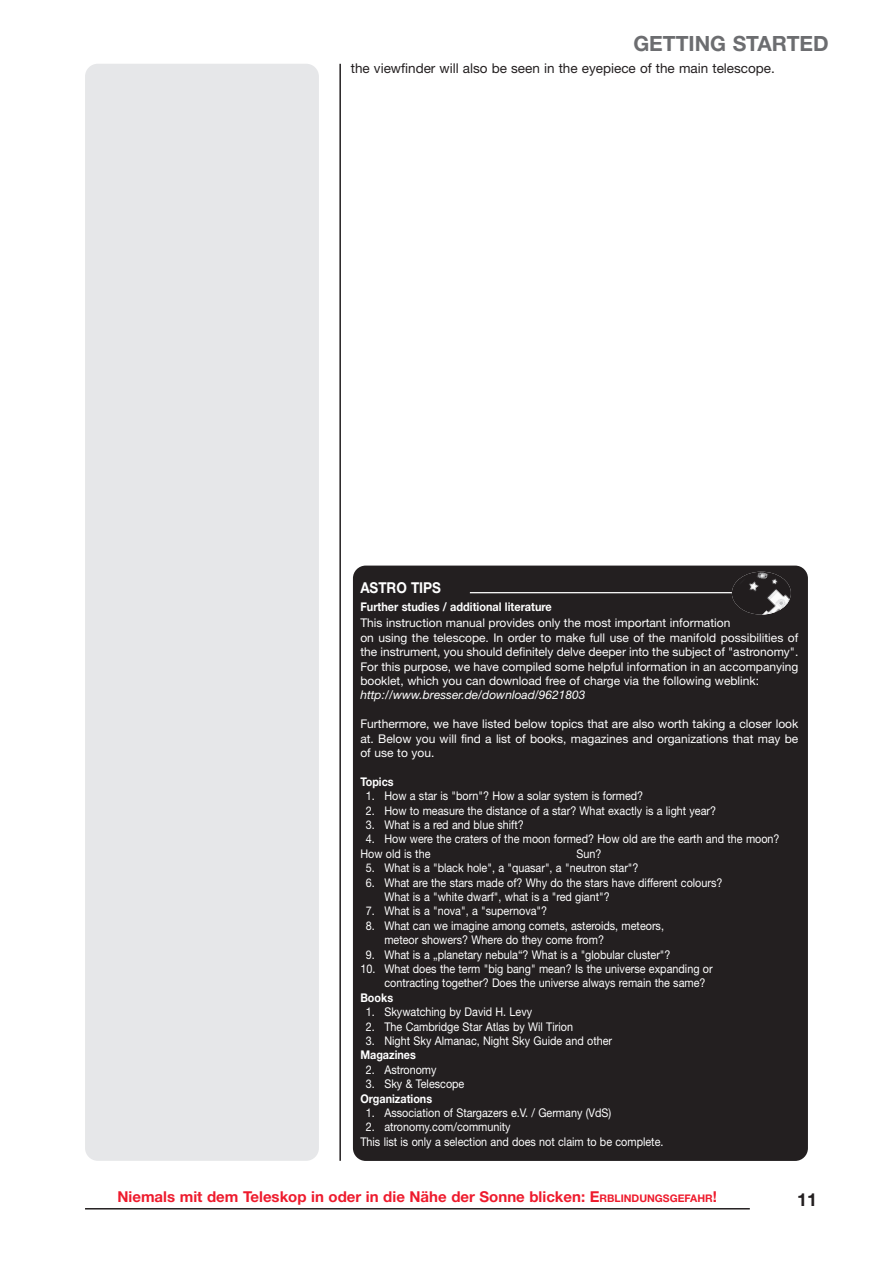
<style>
.page{position:relative;width:893px;height:1263px;background:#fff}
.page>*{position:absolute;margin:0;border:0;box-sizing:border-box;transform-origin:0 0}
.t1{font:700 21px "Helvetica Neue LT Std";color:#6c6d70}
.t2{font:700 18px "Helvetica Neue LT Std";color:#231f20}
.t3{font:700 15px "Helvetica Neue LT Std";color:#ee1b2d}
.t4{font:700 15px "Helvetica Neue LT Std";color:#fff;scale:.9 1}
.t5{font:13.5px "Helvetica Neue LT Std";color:#231f20}
.t6{font:12px/14.4px "Helvetica Neue LT Std";color:#fff;scale:.9 1}
.t7{font:12px/14.4px "Helvetica Neue LT Std";color:#fff}
.t8{font:italic 12px "Helvetica Neue LT Std";color:#fff}
.t9{font:700 12px "Helvetica Neue LT Std";color:#fff;scale:.91 1}
.t10{font:700 12px "Helvetica Neue LT Std";color:#fff;scale:.9 1}
.s1{font-style:inherit}
.s2{font-size:10.5px}
</style>
<div class="page">
<hr style="left:85px;top:1208px;width:665px;height:1px;background:#231f20">
<hr style="left:339px;top:64px;width:2px;height:1097px;background:#231f20">
<div style="left:85px;top:64px;width:234px;height:1097px;background:#e6e7e9;border-radius:13px"></div>
<div style="left:353px;top:566px;width:455px;height:595px;background:#231f20;border-radius:13px"></div>
<hr style="left:470px;top:592px;width:262px;height:1px;background:#fff">
<img style="left:732px;top:572px;width:59px;height:43px">
<h1 class="t1" style="left:633px;top:30px;width:197px">GETTING STARTED</h1>
<p class="t5" style="left:351px;top:61px;width:426px">the viewfinder will also be seen in the eyepiece of the main telescope.</p>
<p class="t4" style="left:360px;top:578px;width:91px">ASTRO TIPS</p>
<p class="t9" style="left:360px;top:599px;width:212px">Further studies / additional literature</p>
<p class="t7" style="left:360px;top:616px;width:439px">This instruction manual provides only the most important information<br>on using the telescope. In order to make full use of the manifold possibilities of the instrument, you should definitely delve deeper into the subject of "astronomy".<br>For this purpose, we have compiled some helpful information in an accompanying booklet, which you can download free of charge via the following weblink:</p>
<p class="t8" style="left:360px;top:688px;width:227px">http://www.bresser.de/download/9621803</p>
<p class="t7" style="left:360px;top:716px;width:439px;text-align:justify">Furthermore, we have listed below topics that are also worth taking a closer look at. Below you will find a list of books, magazines and organizations that may be of use to you.</p>
<p class="t10" style="left:360px;top:774px;width:39px">Topics</p>
<p class="t6" style="left:366px;top:788px;width:310px">1. How a star is "born"? How a solar system is formed?</p>
<p class="t6" style="left:366px;top:803px;width:391px">2. How to measure the distance of a star? What exactly is a light year?</p>
<p class="t6" style="left:366px;top:817px;width:177px">3. What is a red and blue shift?</p>
<p class="t6" style="left:360px;top:832px;width:467px;text-indent:5px">4. How were the craters of the moon formed? How old are the earth and the moon?<br>How old is the</p>
<p class="t6" style="left:576px;top:846px;width:29px">Sun?</p>
<p class="t6" style="left:366px;top:860px;width:305px">5. What is a "black hole", a "quasar", a "neutron star"?</p>
<p class="t6" style="left:384px;top:875px;width:377px;text-indent:-19px">6. What are the stars made of? Why do the stars have different colours?<br>What is a "white dwarf", what is a "red giant"?</p>
<p class="t6" style="left:366px;top:904px;width:203px">7. What is a "nova", a "supernova"?</p>
<p class="t6" style="left:384px;top:918px;width:312px;text-indent:-19px">8. What can we imagine among comets, asteroids, meteors, meteor showers? Where do they come from?</p>
<p class="t6" style="left:366px;top:947px;width:340px">9. What is a „planetary nebula“? What is a "globular cluster"?</p>
<p class="t6" style="left:384px;top:961px;width:366px;text-indent:-24px">10. What does the term "big bang" mean? Is the universe expanding or contracting together? Does the universe always remain the same?</p>
<p class="t10" style="left:360px;top:990px;width:38px">Books</p>
<p class="t6" style="left:366px;top:1004px;width:186px">1. Skywatching by David H. Levy</p>
<p class="t6" style="left:366px;top:1019px;width:232px">2. The Cambridge Star Atlas by Wil Tirion</p>
<p class="t6" style="left:366px;top:1033px;width:275px">3. Night Sky Almanac, Night Sky Guide and other</p>
<p class="t10" style="left:360px;top:1048px;width:63px">Magazines</p>
<p class="t6" style="left:366px;top:1062px;width:80px">2. Astronomy</p>
<p class="t6" style="left:366px;top:1076px;width:111px">3. Sky &amp; Telescope</p>
<p class="t10" style="left:360px;top:1091px;width:81px">Organizations</p>
<p class="t6" style="left:366px;top:1105px;width:274px">1. Association of Stargazers e.V. / Germany (VdS)</p>
<p class="t6" style="left:360px;top:1120px;width:338px;text-indent:5px">2. atronomy.com/community<br>This list is only a selection and does not claim to be complete.</p>
<p class="t3" style="left:117px;top:1187px;width:601px">Niemals mit dem Teleskop in oder in die Nähe der Sonne blicken: <span class="s1">E</span><span class="s2">RBLINDUNGSGEFAHR</span><span class="s1">!</span></p>
<h2 class="t2" style="left:797px;top:1188px;width:22px">11</h2>
</div>
